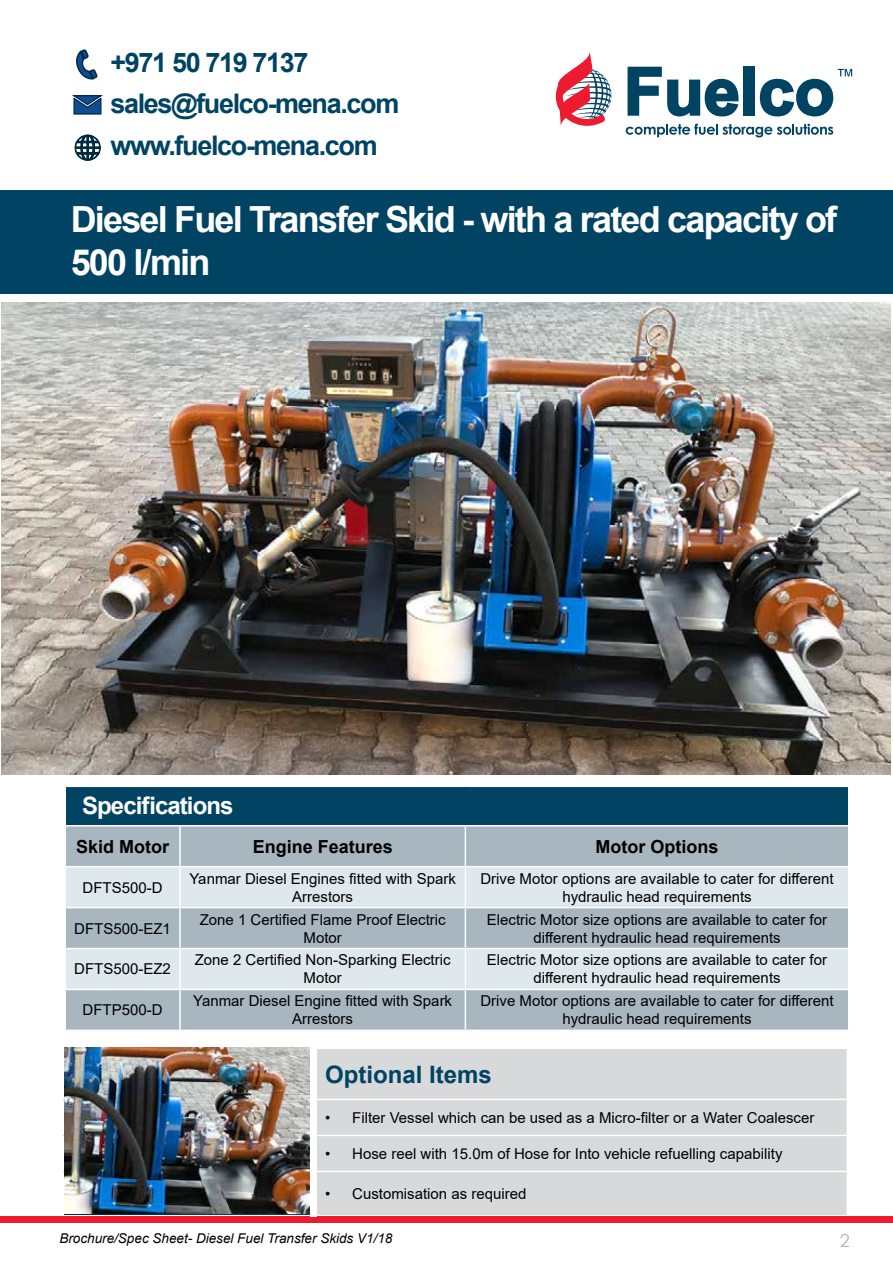
<style>
.page{position:relative;width:893px;height:1263px;background:#fff}
.page>*{position:absolute;margin:0;border:0;box-sizing:border-box;transform-origin:0 0}
.t1{font:700 36px/43.2px "Arial";letter-spacing:-.05em;color:#fff}
.t2{font:700 27px/41.4px "Arial";letter-spacing:-.05em;color:#014363}
.t3{font:700 24px "Arial";letter-spacing:-.04em;color:#fff}
.t4{font:700 24px "Arial";color:#014363}
.t5{font:700 18px "Arial";color:#000}
.t6{font:18px "Century Gothic";color:#a8b6bf}
.t7{font:15px/18px "Arial";color:#000;text-align:center}
.t8{font:italic 13.5px "Arial";color:#000}
</style>
<div class="page">
<img style="left:2px;top:302px;width:888px;height:472px">
<div style="left:65px;top:786px;width:784px;height:40px;background:#014363"></div>
<div style="left:66px;top:826px;width:782px;height:40px;background:#a8b6bf"></div>
<svg style="left:66px;top:867px;width:782px;height:122px;background:#ccd7de"></svg>
<div style="left:66px;top:990px;width:782px;height:39px;background:#a8b6bf"></div>
<hr style="left:64px;top:785px;width:116px;height:2px;background:#fff">
<hr style="left:64px;top:787px;width:2px;height:38px;background:#fff">
<hr style="left:180px;top:785px;width:285px;height:2px;background:#fff">
<hr style="left:465px;top:785px;width:384px;height:2px;background:#fff">
<hr style="left:848px;top:787px;width:1px;height:38px;background:#fff">
<hr style="left:64px;top:825px;width:116px;height:1px;background:#fff">
<hr style="left:180px;top:825px;width:285px;height:1px;background:#fff">
<hr style="left:179px;top:826px;width:2px;height:40px;background:#fff">
<hr style="left:465px;top:825px;width:384px;height:1px;background:#fff">
<hr style="left:465px;top:826px;width:1px;height:40px;background:#fff">
<hr style="left:179px;top:867px;width:2px;height:40px;background:#fff">
<hr style="left:465px;top:867px;width:1px;height:40px;background:#fff">
<hr style="left:64px;top:907px;width:116px;height:1px;background:#fff">
<hr style="left:180px;top:907px;width:285px;height:1px;background:#fff">
<hr style="left:179px;top:908px;width:2px;height:40px;background:#fff">
<hr style="left:465px;top:907px;width:384px;height:1px;background:#fff">
<hr style="left:465px;top:908px;width:1px;height:40px;background:#fff">
<hr style="left:64px;top:948px;width:116px;height:1px;background:#fff">
<hr style="left:180px;top:948px;width:285px;height:1px;background:#fff">
<hr style="left:179px;top:949px;width:2px;height:40px;background:#fff">
<hr style="left:465px;top:948px;width:384px;height:1px;background:#fff">
<hr style="left:465px;top:949px;width:1px;height:40px;background:#fff">
<hr style="left:179px;top:990px;width:2px;height:39px;background:#fff">
<hr style="left:465px;top:990px;width:1px;height:39px;background:#fff">
<div style="left:317px;top:1049px;width:530px;height:166px;background:#d7d9da"></div>
<hr style="left:313px;top:1099px;width:535px;height:1px;background:#fff">
<hr style="left:313px;top:1135px;width:535px;height:1px;background:#fff">
<hr style="left:313px;top:1171px;width:535px;height:1px;background:#fff">
<div style="left:744px;top:67px;width:11px;height:49px;background:#014363"></div>
<svg style="left:628px;top:67px;width:111px;height:49px"></svg>
<svg style="left:556px;top:52px;width:56px;height:74px"></svg>
<svg style="left:760px;top:69px;width:92px;height:47px"></svg>
<svg style="left:626px;top:124px;width:207px;height:13px"></svg>
<svg style="left:76px;top:49px;width:22px;height:31px"></svg>
<svg style="left:72px;top:95px;width:31px;height:20px"></svg>
<svg style="left:74px;top:134px;width:27px;height:27px"></svg>
<div style="left:0;top:1216px;width:893px;height:7px;background:#ed1b2f"></div>
<div style="left:0;top:190px;width:893px;height:104px;background:#014363"></div>
<img style="left:64px;top:1047px;width:246px;height:166px">
<h2 class="t2" style="left:110px;top:42px;width:290px">+971 50 719 7137 sales@fuelco-mena.com www.fuelco-mena.com</h2>
<h1 class="t1" style="left:71px;top:198px;width:768px">Diesel Fuel Transfer Skid - with a rated capacity of<br>500 l/min</h1>
<h3 class="t3" style="left:82px;top:788px;width:153px">Specifications</h3>
<p class="t5" style="left:76px;top:834px;width:95px">Skid Motor</p>
<p class="t5" style="left:253px;top:834px;width:142px">Engine Features</p>
<p class="t5" style="left:596px;top:834px;width:124px">Motor Options</p>
<p class="t7" style="left:83px;top:878px;width:82px">DFTS500-D</p>
<p class="t7" style="left:189px;top:869px;width:268px">Yanmar Diesel Engines fitted with Spark<br>Arrestors</p>
<p class="t7" style="left:480px;top:869px;width:355px">Drive Motor options are available to cater for different hydraulic head requirements</p>
<p class="t7" style="left:74px;top:919px;width:98px">DFTS500-EZ1</p>
<p class="t7" style="left:200px;top:910px;width:247px">Zone 1 Certified Flame Proof Electric<br>Motor</p>
<p class="t7" style="left:487px;top:910px;width:342px">Electric Motor size options are available to cater for different hydraulic head requirements</p>
<p class="t7" style="left:74px;top:960px;width:98px">DFTS500-EZ2</p>
<p class="t7" style="left:195px;top:951px;width:257px">Zone 2 Certified Non-Sparking Electric<br>Motor</p>
<p class="t7" style="left:487px;top:951px;width:342px">Electric Motor size options are available to cater for different hydraulic head requirements</p>
<p class="t7" style="left:83px;top:1001px;width:82px">DFTP500-D</p>
<p class="t7" style="left:193px;top:992px;width:260px">Yanmar Diesel Engine fitted with Spark<br>Arrestors</p>
<p class="t7" style="left:480px;top:992px;width:355px">Drive Motor options are available to cater for different hydraulic head requirements</p>
<h3 class="t4" style="left:325px;top:1057px;width:168px">Optional Items</h3>
<p class="t7" style="left:325px;top:1108px;width:491px">• Filter Vessel which can be used as a Micro-filter or a Water Coalescer</p>
<p class="t7" style="left:325px;top:1144px;width:459px">• Hose reel with 15.0m of Hose for Into vehicle refuelling capability</p>
<p class="t7" style="left:325px;top:1185px;width:203px">• Customisation as required</p>
<p class="t8" style="left:59px;top:1230px;width:334px">Brochure/Spec Sheet- Diesel Fuel Transfer Skids V1/18</p>
<p class="t6" style="left:840px;top:1228px;width:11px">2</p>
</div>
